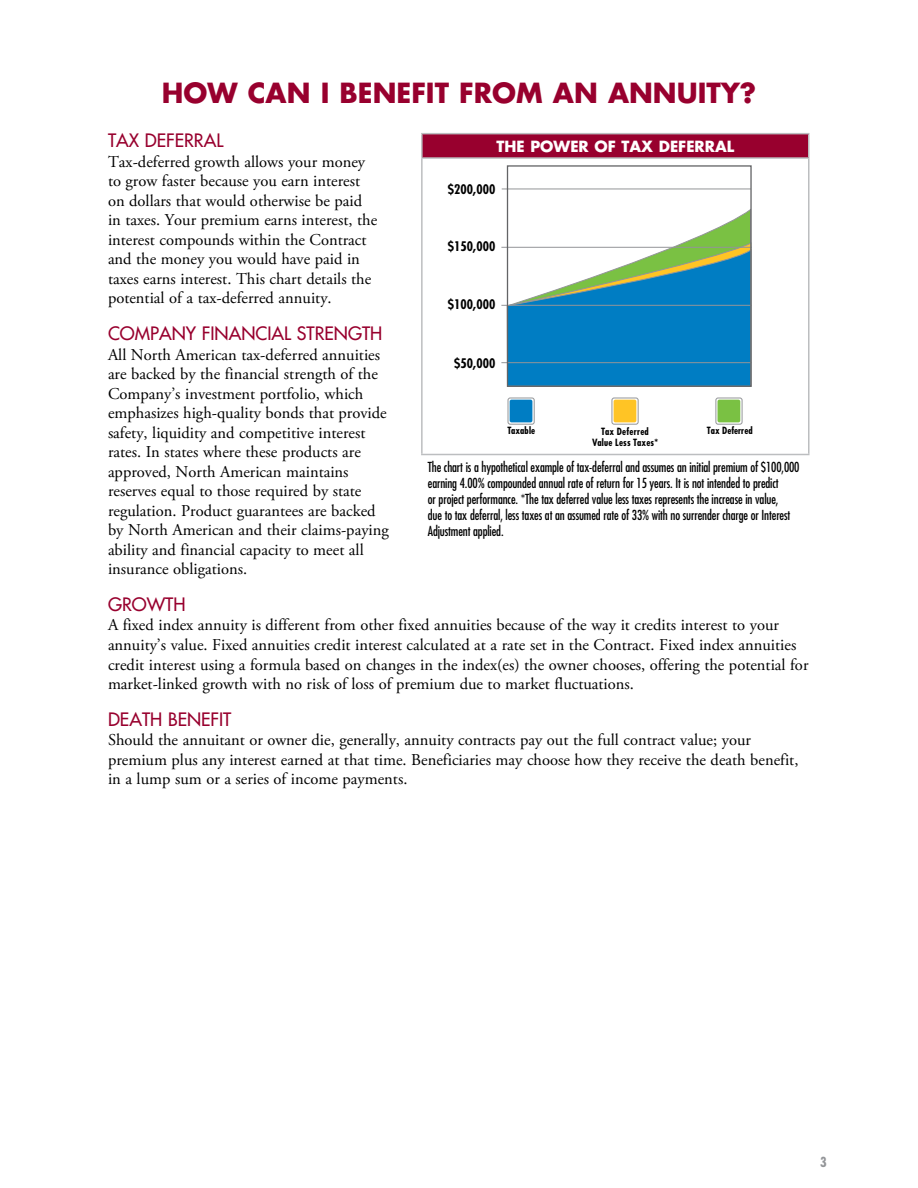
<style>
.page{position:relative;width:918px;height:1188px;background:#fff}
.page>*{position:absolute;margin:0;border:0;box-sizing:border-box;transform-origin:0 0}
.t1{font:700 27px "Futura Std";color:#98002e}
.t2{font:500 18px "Futura Std";color:#98002e}
.t3{font:16.5px/19.5px "Adobe Garamond Pro";color:#000}
.t4{font:700 15px "Futura Std";color:#fff}
.t5{font:condensed 13.5px/16.2px "Futura Std";letter-spacing:-.01em;color:#000;scale:.95 1}
.t6{font:700 condensed 13.5px "Futura Std";color:#939598}
.t7{font:700 condensed 12.9px "Futura Std";color:#000}
.t8{font:700 condensed 9.75px/11.7px "Futura Std";letter-spacing:.02em;color:#000;text-align:center}
.t9{font:700 condensed 9.75px "Futura Std";color:#000}
</style>
<div class="page">
<svg style="left:501px;top:165px;width:249px;height:260px"></svg>
<svg style="left:509px;top:210px;width:241px;height:175px"></svg>
<hr style="left:502px;top:188px;width:249px;height:1px;background:#939598">
<hr style="left:501px;top:247px;width:251px;height:1px;background:#939598">
<hr style="left:501px;top:305px;width:251px;height:1px;background:#939598">
<hr style="left:501px;top:362px;width:251px;height:1px;background:#939598">
<div style="left:507px;top:165px;width:245px;height:222px;border:1px solid #636466"></div>
<div style="left:508px;top:398px;width:26px;height:26px;border:1px solid #939598;border-radius:2px"></div>
<div style="left:510px;top:400px;width:22px;height:22px;background:#007dc3;border-radius:2px"></div>
<div style="left:612px;top:398px;width:26px;height:26px;border:1px solid #939598;border-radius:2px"></div>
<div style="left:614px;top:400px;width:22px;height:22px;background:#ffc425;border-radius:2px"></div>
<div style="left:716px;top:398px;width:26px;height:26px;border:1px solid #939598;border-radius:2px"></div>
<div style="left:718px;top:400px;width:22px;height:22px;background:#7ac143;border-radius:2px"></div>
<div style="left:422px;top:134px;width:387px;height:24px;background:#98002e"></div>
<hr style="left:421px;top:133px;width:389px;height:1px;background:#bcbec0">
<hr style="left:421px;top:134px;width:2px;height:23px;background:#bcbec0">
<hr style="left:808px;top:134px;width:2px;height:23px;background:#bcbec0">
<hr style="left:421px;top:157px;width:389px;height:2px;background:#bcbec0">
<hr style="left:421px;top:159px;width:2px;height:295px;background:#bcbec0">
<hr style="left:808px;top:159px;width:2px;height:295px;background:#bcbec0">
<hr style="left:421px;top:454px;width:389px;height:1px;background:#bcbec0">
<h1 class="t1" style="left:162px;top:75px;width:214px">HOW CAN I BENE</h1>
<h1 class="t1" style="left:411px;top:75px;width:238px">FIT FROM AN ANNUITY</h1>
<h1 class="t1" style="left:740px;top:75px;width:18px">?</h1>
<p class="t2" style="left:108px;top:129px;width:117px">TAX DEFERRAL</p>
<p class="t3" style="left:108px;top:152px;width:271px">Tax-deferred growth allows your money to grow faster because you earn interest on dollars that would otherwise be paid in taxes. Your premium earns interest, the interest compounds within the Contract and the money you would have paid in taxes earns interest. This chart details the potential of a tax-deferred annuity.</p>
<p class="t2" style="left:108px;top:322px;width:65px">COMPANY</p>
<p class="t2" style="left:202px;top:322px;width:11px">FINANCIAL</p>
<p class="t2" style="left:297px;top:322px;width:11px">STREN</p>
<p class="t2" style="left:348px;top:322px;width:36px">GTH</p>
<p class="t3" style="left:108px;top:345px;width:282px">All North American tax-deferred annuities are backed by the financial strength of the Company’s investment portfolio, which emphasizes high-quality bonds that provide safety, liquidity and competitive interest rates. In states where these products are approved, North American maintains reserves equal to those required by state regulation. Product guarantees are backed by North American and their claims-paying ability and financial capacity to meet all insurance obligations.</p>
<p class="t2" style="left:108px;top:593px;width:79px">GROWTH</p>
<p class="t3" style="left:108px;top:616px;width:702px">A fixed index annuity is different from other fixed annuities because of the way it credits interest to your annuity’s value. Fixed annuities credit interest calculated at a rate set in the Contract. Fixed index annuities credit interest using a formula based on changes in the index(es) the owner chooses, offering the potential for market-linked growth with no risk of loss of premium due to market fluctuations.</p>
<p class="t2" style="left:108px;top:708px;width:80px">DEATH BENEFIT</p>
<p class="t3" style="left:108px;top:731px;width:692px">Should the annuitant or owner die, generally, annuity contracts pay out the full contract value; your premium plus any interest earned at that time. Beneficiaries may choose how they receive the death benefit, in a lump sum or a series of income payments.</p>
<p class="t4" style="left:496px;top:136px;width:11px">THE</p>
<p class="t4" style="left:530px;top:136px;width:204px">POWER OF TAX DEFERRAL</p>
<p class="t7" style="left:448px;top:181px;width:49px">$200,000</p>
<p class="t7" style="left:448px;top:238px;width:49px">$150,000</p>
<p class="t7" style="left:448px;top:296px;width:49px">$100,000</p>
<p class="t7" style="left:454px;top:355px;width:43px">$50,000</p>
<p class="t8" style="left:507px;top:425px;width:29px">Taxable</p>
<p class="t8" style="left:592px;top:425px;width:67px">Tax Deferred<br>Value Less Taxes*</p>
<p class="t9" style="left:707px;top:425px;width:47px">Tax Deferred</p>
<p class="t5" style="left:428px;top:458px;width:393px">The chart is a hypothetical example of tax-deferral and assumes an initial premium of $100,000 earning 4.00% compounded annual rate of return for 15 years. It is not intended to predict<br>or project performance. *The tax deferred value less taxes represents the increase in value,<br>due to tax deferral, less taxes at an assumed rate of 33% with no surrender charge or Interest Adjustment applied.</p>
<p class="t6" style="left:820px;top:1153px;width:8px">3</p>
</div>
